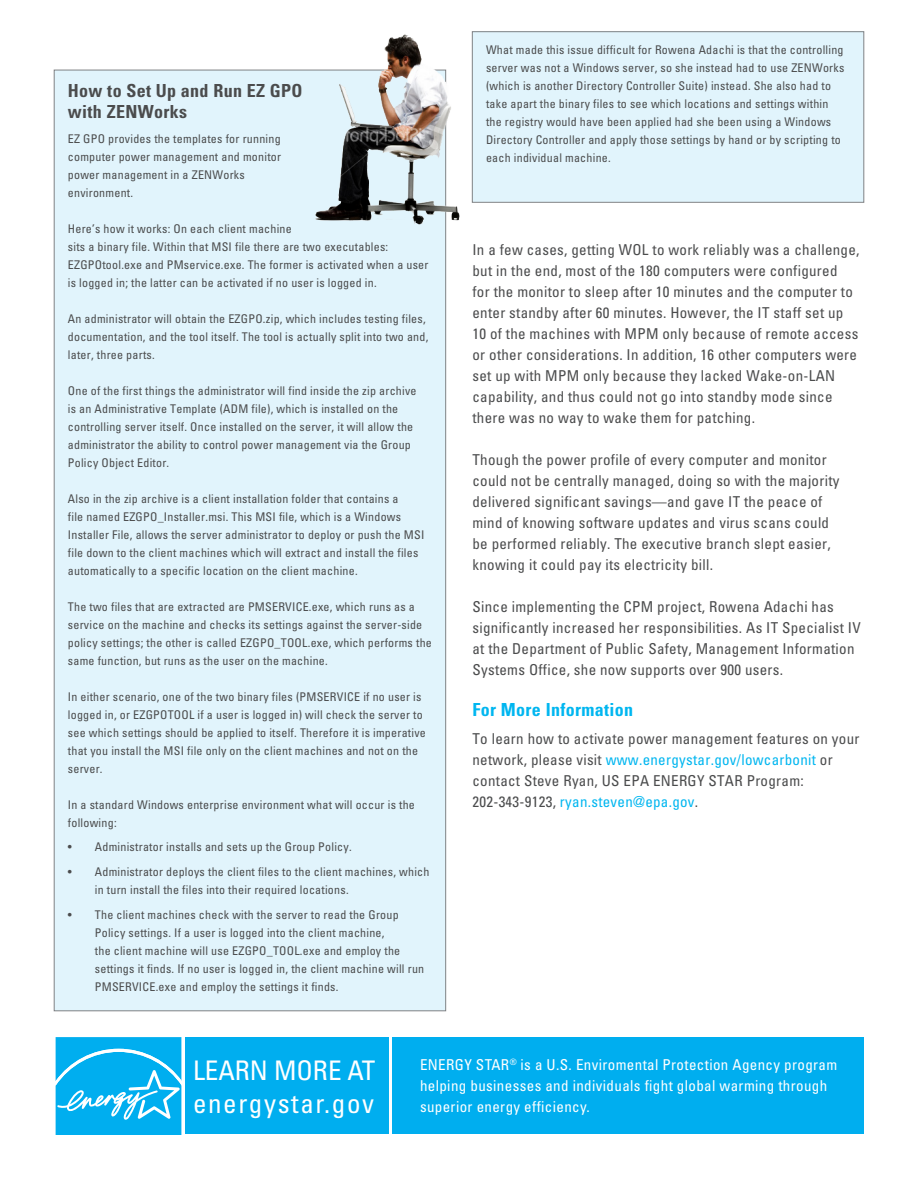
<style>
.page{position:relative;width:918px;height:1188px;background:#fff}
.page>*{position:absolute;margin:0;border:0;box-sizing:border-box;transform-origin:0 0}
.t1{font:condensed 27px "Univers";letter-spacing:.06em;color:#fff}
.t2{font:condensed 27px "Univers";color:#fff}
.t3{font:700 condensed 18px/21px "Univers LT Std";letter-spacing:.02em;color:#4b4c4d}
.t4{font:700 condensed 18px "Univers LT Std";letter-spacing:.02em;color:#00b6f0}
.BODY{font:condensed 15px/21px "Univers LT Std";letter-spacing:.02em;color:#4b4c4d}
.t5{font:condensed 15px/21px "Univers";letter-spacing:.025em;color:#fff}
.BODY-2{font:condensed 15px "Univers LT Std";letter-spacing:.02em;color:#00b6f0}
.BODY-3{font:condensed 12px/18px "Univers LT Std";letter-spacing:.02em;color:#4b4c4d}
.Bullets{font:condensed 12px/18px "Univers LT Std";letter-spacing:.02em;color:#4b4c4d}
.s1{color:#00b6f0}
.s2{color:#4b4c4d}
</style>
<div class="page">
<div style="left:54px;top:70px;width:392px;height:941px;background:#e1f4fc"></div>
<div style="left:176px;top:1036px;width:688px;height:98px;background:#00aeef"></div>
<div style="left:52px;top:1037px;width:133px;height:97px;background:linear-gradient(to bottom,#fff,#fff)"></div>
<svg style="left:56px;top:1037px;width:126px;height:97px;background:#21b8f1"></svg>
<hr style="left:389px;top:1028px;width:3px;height:118px;background:#fff">
<hr style="left:182px;top:1029px;width:2px;height:119px;background:#fff">
<hr style="left:27px;top:1034px;width:853px;height:3px;background:#fff">
<div style="left:472px;top:32px;width:392px;height:170px;background:#e1f4fc"></div>
<div style="left:472px;top:32px;width:392px;height:170px;border:1px solid #808285"></div>
<img style="left:306px;top:34px;width:154px;height:196px">
<p class="t3" style="left:68px;top:80px;width:236px">How to Set Up and Run EZ GPO with ZENWorks</p>
<p class="BODY-3" style="left:68px;top:129px;width:215px">EZ GPO provides the templates for running computer power management and monitor power management in a ZENWorks environment.</p>
<p class="BODY-3" style="left:68px;top:219px;width:362px">Here’s how it works: On each client machine<br>sits a binary file. Within that MSI file there are two executables:<br>EZGPOtool.exe and PMservice.exe. The former is activated when a user is logged in; the latter can be activated if no user is logged in.</p>
<p class="BODY-3" style="left:68px;top:309px;width:362px">An administrator will obtain the EZGPO.zip, which includes testing files, documentation, and the tool itself. The tool is actually split into two and, later, three parts.</p>
<p class="BODY-3" style="left:68px;top:381px;width:350px">One of the first things the administrator will find inside the zip archive is an Administrative Template (ADM file), which is installed on the controlling server itself. Once installed on the server, it will allow the administrator the ability to control power management via the Group Policy Object Editor.</p>
<p class="BODY-3" style="left:68px;top:489px;width:358px">Also in the zip archive is a client installation folder that contains a<br>file named EZGPO_Installer.msi. This MSI file, which is a Windows Installer File, allows the server administrator to deploy or push the MSI file down to the client machines which will extract and install the files automatically to a specific location on the client machine.</p>
<p class="BODY-3" style="left:68px;top:597px;width:366px">The two files that are extracted are PMSERVICE.exe, which runs as a service on the machine and checks its settings against the server-side policy settings; the other is called EZGPO_TOOL.exe, which performs the same function, but runs as the user on the machine.</p>
<p class="BODY-3" style="left:68px;top:687px;width:360px">In either scenario, one of the two binary files (PMSERVICE if no user is logged in, or EZGPOTOOL if a user is logged in) will check the server to see which settings should be applied to itself. Therefore it is imperative that you install the MSI file only on the client machines and not on the server.</p>
<p class="BODY-3" style="left:68px;top:795px;width:349px">In a standard Windows enterprise environment what will occur is the following:</p>
<p class="Bullets" style="left:68px;top:838px;width:285px">• Administrator installs and sets up the Group Policy.</p>
<p class="Bullets" style="left:95px;top:863px;width:336px;text-indent:-27px">• Administrator deploys the client files to the client machines, which in turn install the files into their required locations.</p>
<p class="Bullets" style="left:95px;top:905px;width:331px;text-indent:-27px">• The client machines check with the server to read the Group Policy settings. If a user is logged into the client machine,<br>the client machine will use EZGPO_TOOL.exe and employ the settings it finds. If no user is logged in, the client machine will run PMSERVICE.exe and employ the settings it finds.</p>
<p class="BODY-3" style="left:486px;top:41px;width:360px">What made this issue difficult for Rowena Adachi is that the controlling server was not a Windows server, so she instead had to use ZENWorks (which is another Directory Controller Suite) instead. She also had to take apart the binary files to see which locations and settings within the registry would have been applied had she been using a Windows Directory Controller and apply those settings by hand or by scripting to each individual machine.</p>
<p class="BODY" style="left:472px;top:239px;width:389px">In a few cases, getting WOL to work reliably was a challenge, but in the end, most of the 180 computers were configured<br>for the monitor to sleep after 10 minutes and the computer to enter standby after 60 minutes. However, the IT staff set up 10 of the machines with MPM only because of remote access or other considerations. In addition, 16 other computers were set up with MPM only because they lacked Wake-on-LAN capability, and thus could not go into standby mode since there was no way to wake them for patching.</p>
<p class="BODY" style="left:472px;top:449px;width:369px">Though the power profile of every computer and monitor could not be centrally managed, doing so with the majority delivered significant savings—and gave IT the peace of mind of knowing software updates and virus scans could be performed reliably. The executive branch slept easier, knowing it could pay its electricity bill.</p>
<p class="BODY" style="left:472px;top:596px;width:390px">Since implementing the CPM project, Rowena Adachi has significantly increased her responsibilities. As IT Specialist IV at the Department of Public Safety, Management Information Systems Office, she now supports over 900 users.</p>
<p class="t4" style="left:472px;top:698px;width:162px">For More Information</p>
<p class="BODY" style="left:472px;top:728px;width:389px">To learn how to activate power management features on your network, please visit <span class="s1">www.energystar.gov/lowcarbonit</span> or contact Steve Ryan, US EPA ENERGY STAR Program:</p>
<p class="BODY-2" style="left:472px;top:792px;width:227px"><span class="s2">202-343-9123,</span> ryan.steven@epa.gov<span class="s2">.</span></p>
<p class="t2" style="left:193px;top:1054px;width:184px">LEARN MORE AT</p>
<p class="t1" style="left:193px;top:1086px;width:183px">energystar.gov</p>
<p class="t5" style="left:420px;top:1054px;width:419px">ENERGY STAR<sup>®</sup> is a U.S. Enviromental Protection Agency program helping businesses and individuals fight global warming through superior energy efficiency.</p>
</div>
